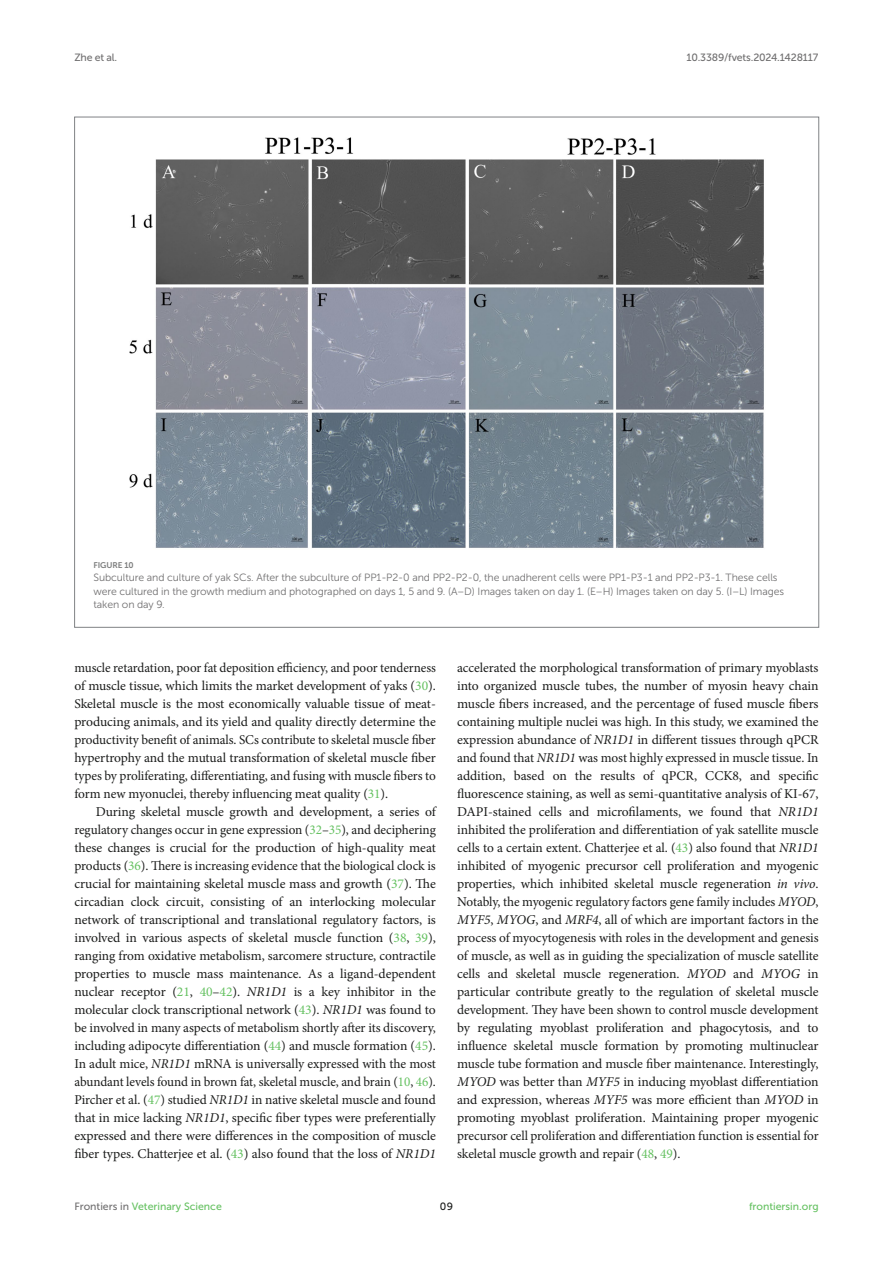
<style>
.page{position:relative;width:893px;height:1263px;background:#fff}
.page>*{position:absolute;margin:0;border:0;box-sizing:border-box;transform-origin:0 0}
.TEXT{font:13.5px/18px "Minion Pro";letter-spacing:-.005em;color:#1b1c1b;text-align:justify}
.TEXT_FLUSH{font:13.5px/18px "Minion Pro";letter-spacing:-.005em;color:#1b1c1b;text-align:justify}
.FIG_LEG{font:10.5px/13.5px "Museo Sans 300";letter-spacing:-.01em;color:#706f70}
.t1{font:10.5px "Museo Sans 500";color:#65c161}
.t2{font:10.5px "Museo Sans 500";letter-spacing:-.015em;color:#706f70}
.t3{font:10.5px "Museo Sans 500";color:#1b1c1b}
.FIG_HD{font:8.25px "Museo Sans 700";letter-spacing:-.01em;color:#7e7f7f}
.s1{color:#65c161}
.s2{font-style:italic}
.s3{color:#706f70}
</style>
<div class="page">
<img style="left:129px;top:137px;width:635px;height:411px">
<p class="t2" style="left:74px;top:51px;width:44px">Zhe et al.</p>
<p class="t2" style="left:686px;top:51px;width:134px">10.3389/fvets.2024.1428117</p>
<p class="FIG_HD" style="left:94px;top:560px;width:42px">FIGURE 10</p>
<p class="FIG_LEG" style="left:94px;top:571px;width:692px">Subculture and culture of yak SCs. After the subculture of PP1-P2-0 and PP2-P2-0, the unadherent cells were PP1-P3-1 and PP2-P3-1. These cells were cultured in the growth medium and photographed on days 1, 5 and 9. (A–D) Images taken on day 1. (E–H) Images taken on day 5. (I–L) Images taken on day 9.</p>
<p class="TEXT_FLUSH" style="left:74px;top:659px;width:363px">muscle retardation, poor fat deposition efficiency, and poor tenderness of muscle tissue, which limits the market development of yaks (<span class="s1">30</span>).<br>Skeletal muscle is the most economically valuable tissue of meat&shy;producing animals, and its yield and quality directly determine the productivity benefit of animals. SCs contribute to skeletal muscle fiber hypertrophy and the mutual transformation of skeletal muscle fiber types by proliferating, differentiating, and fusing with muscle fibers to form new myonuclei, thereby influencing meat quality (<span class="s1">31</span>).</p>
<p class="TEXT" style="left:74px;top:803px;width:363px;text-indent:21px">During skeletal muscle growth and development, a series of regulatory changes occur in gene expression (<span class="s1">32</span>–<span class="s1">35</span>), and deciphering these changes is crucial for the production of high-quality meat products (<span class="s1">36</span>). There is increasing evidence that the biological clock is crucial for maintaining skeletal muscle mass and growth (<span class="s1">37</span>). The circadian clock circuit, consisting of an interlocking molecular network of transcriptional and translational regulatory factors, is involved in various aspects of skeletal muscle function (<span class="s1">38</span>, <span class="s1">39</span>), ranging from oxidative metabolism, sarcomere structure, contractile properties to muscle mass maintenance. As a ligand-dependent nuclear receptor (<span class="s1">21</span>, <span class="s1">40</span>–<span class="s1">42</span>). <span class="s2">NR1D1</span> is a key inhibitor in the molecular clock transcriptional network (<span class="s1">43</span>). <span class="s2">NR1D1</span> was found to be involved in many aspects of metabolism shortly after its discovery, including adipocyte differentiation (<span class="s1">44</span>) and muscle formation (<span class="s1">45</span>).<br>In adult mice, <span class="s2">NR1D1</span> mRNA is universally expressed with the most abundant levels found in brown fat, skeletal muscle, and brain (<span class="s1">10</span>, <span class="s1">46</span>).<br>Pircher et al. (<span class="s1">47</span>) studied <span class="s2">NR1D1</span> in native skeletal muscle and found that in mice lacking <span class="s2">NR1D1</span>, specific fiber types were preferentially expressed and there were differences in the composition of muscle fiber types. Chatterjee et al. (<span class="s1">43</span>) also found that the loss of <span class="s2">NR1D1</span></p>
<p class="TEXT" style="left:457px;top:659px;width:363px">accelerated the morphological transformation of primary myoblasts into organized muscle tubes, the number of myosin heavy chain muscle fibers increased, and the percentage of fused muscle fibers containing multiple nuclei was high. In this study, we examined the expression abundance of <span class="s2">NR1D1</span> in different tissues through qPCR and found that <span class="s2">NR1D1</span> was most highly expressed in muscle tissue. In addition, based on the results of qPCR, CCK8, and specific fluorescence staining, as well as semi-quantitative analysis of KI-67, DAPI-stained cells and microfilaments, we found that <span class="s2">NR1D1 </span>inhibited the proliferation and differentiation of yak satellite muscle cells to a certain extent. Chatterjee et al. (<span class="s1">43</span>) also found that <span class="s2">NR1D1 </span>inhibited of myogenic precursor cell proliferation and myogenic properties, which inhibited skeletal muscle regeneration <span class="s2">in vivo</span>.<br>Notably, the myogenic regulatory factors gene family includes <span class="s2">MYOD</span>, <span class="s2">MYF5</span>, <span class="s2">MYOG</span>, and <span class="s2">MRF4</span>, all of which are important factors in the process of myocytogenesis with roles in the development and genesis of muscle, as well as in guiding the specialization of muscle satellite cells and skeletal muscle regeneration. <span class="s2">MYOD</span> and <span class="s2">MYOG</span> in particular contribute greatly to the regulation of skeletal muscle development. They have been shown to control muscle development by regulating myoblast proliferation and phagocytosis, and to influence skeletal muscle formation by promoting multinuclear muscle tube formation and muscle fiber maintenance. Interestingly, <span class="s2">MYOD</span> was better than <span class="s2">MYF5</span> in inducing myoblast differentiation and expression, whereas <span class="s2">MYF5</span> was more efficient than <span class="s2">MYOD</span> in promoting myoblast proliferation. Maintaining proper myogenic precursor cell proliferation and differentiation function is essential for skeletal muscle growth and repair (<span class="s1">48</span>, <span class="s1">49</span>).</p>
<p class="t1" style="left:74px;top:1200px;width:149px"><span class="s3">Frontiers in</span> Veterinary Science</p>
<p class="t3" style="left:440px;top:1200px;width:15px">09</p>
<p class="t1" style="left:749px;top:1200px;width:71px">frontiersin.org</p>
</div>
